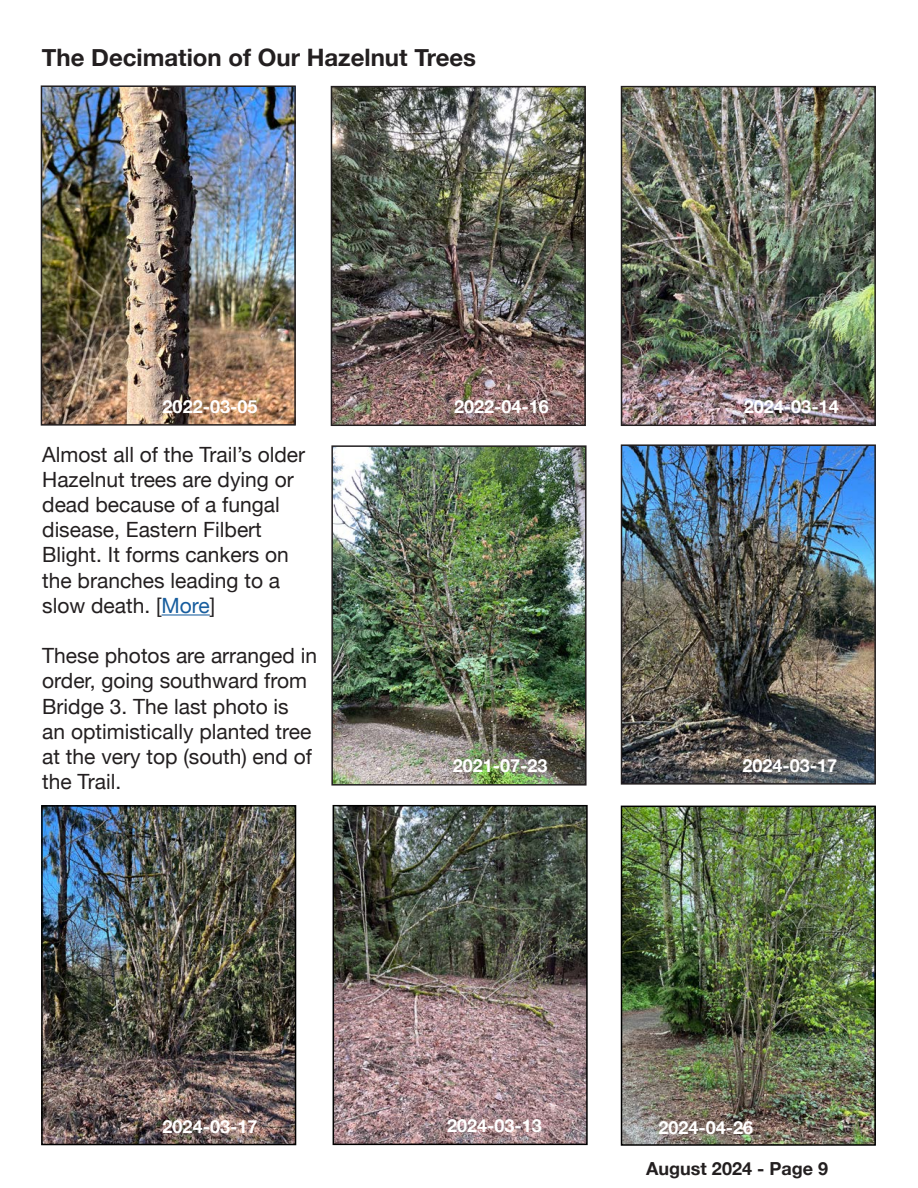
<style>
.page{position:relative;width:918px;height:1188px;background:#fff}
.page>*{position:absolute;margin:0;border:0;box-sizing:border-box;transform-origin:0 0}
.t1{font:700 24px "Helvetica Neue";color:#231f20}
.t2{font:21px/25.2px "Helvetica Neue";color:#231f20}
.t3{font:700 18px "Helvetica Neue";color:#fff}
.t4{font:700 18px "Helvetica Neue";color:#231f20}
.s1{color:#175d9e}
</style>
<div class="page">
<img style="left:44px;top:88px;width:249px;height:335px">
<div style="left:41px;top:85px;width:255px;height:341px;border:2px solid #231f20"></div>
<img style="left:624px;top:89px;width:249px;height:334px">
<div style="left:621px;top:86px;width:255px;height:340px;border:2px solid #231f20"></div>
<hr style="left:162px;top:614px;width:48px;height:2px;background:#175d9e">
<img style="left:334px;top:448px;width:250px;height:335px">
<div style="left:331px;top:445px;width:256px;height:341px;border:2px solid #231f20"></div>
<img style="left:624px;top:447px;width:249px;height:335px">
<div style="left:621px;top:444px;width:255px;height:341px;border:2px solid #231f20"></div>
<img style="left:334px;top:89px;width:249px;height:334px">
<div style="left:331px;top:86px;width:255px;height:340px;border:2px solid #231f20"></div>
<img style="left:44px;top:808px;width:249px;height:334px">
<div style="left:41px;top:805px;width:255px;height:340px;border:2px solid #000"></div>
<img style="left:336px;top:808px;width:249px;height:334px">
<div style="left:333px;top:805px;width:255px;height:340px;border:2px solid #000"></div>
<img style="left:624px;top:809px;width:249px;height:334px">
<div style="left:621px;top:806px;width:255px;height:340px;border:2px solid #000"></div>
<p class="t1" style="left:42px;top:39px;width:436px">The Decimation of Our Hazelnut Trees</p>
<p class="t3" style="left:454px;top:392px;width:96px">2022-04-16</p>
<p class="t3" style="left:163px;top:392px;width:96px">2022-03-05</p>
<p class="t3" style="left:744px;top:392px;width:96px">2024-03-14</p>
<p class="t2" style="left:42px;top:443px;width:264px">Almost all of the Trail’s older<br>Hazelnut trees are dying or dead because of a fungal disease, Eastern Filbert<br>Blight. It forms cankers on the branches leading to a slow death. [<span class="s1">More</span>]</p>
<p class="t2" style="left:42px;top:644px;width:276px">These photos are arranged in order, going southward from<br>Bridge 3. The last photo is<br>an optimistically planted tree at the very top (south) end of the Trail.</p>
<p class="t3" style="left:453px;top:752px;width:96px">2021-07-23</p>
<p class="t3" style="left:742px;top:751px;width:96px">2024-03-17</p>
<p class="t3" style="left:163px;top:1112px;width:96px">2024-03-17</p>
<p class="t3" style="left:447px;top:1111px;width:96px">2024-03-13</p>
<p class="t3" style="left:658px;top:1114px;width:96px">2024-04-26</p>
<p class="t4" style="left:646px;top:1154px;width:183px">August 2024 - Page 9</p>
</div>
